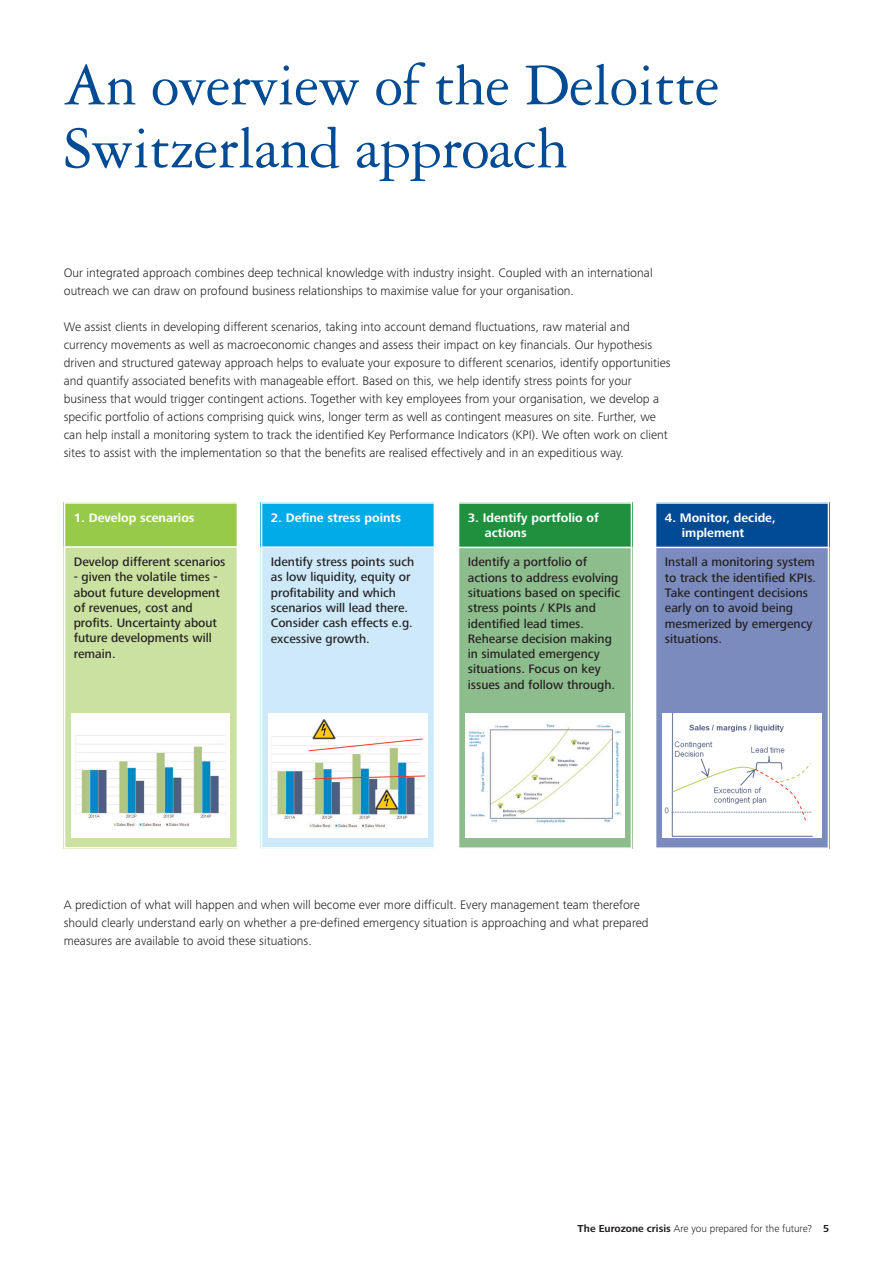
<style>
.page{position:relative;width:893px;height:1263px;background:#fff}
.page>*{position:absolute;margin:0;border:0;box-sizing:border-box;transform-origin:0 0}
.t1{font:63px/63px "Garamond 3 LT Std";letter-spacing:-.01em;color:#014a94}
.t2{font:300 12.75px/18px "Frutiger Next Pro";color:#231f20}
.t3{font:500 12.75px/15.3px "Frutiger Next Pro";color:#231f20}
.t4{font:700 12.75px/15.3px "Frutiger Next Pro";color:#fff}
.t5{font:300 10.5px "Frutiger Next Pro";color:#231f20}
.s1{font-weight:700}
</style>
<div class="page">
<div style="left:64px;top:502px;width:174px;height:45px;background:#97ca49"></div>
<div style="left:64px;top:547px;width:174px;height:301px;background:#cae1a1"></div>
<hr style="left:64px;top:502px;width:1px;height:346px;background:#fff">
<hr style="left:237px;top:502px;width:1px;height:346px;background:#fff">
<hr style="left:64px;top:502px;width:174px;height:2px;background:#fff">
<hr style="left:64px;top:546px;width:174px;height:2px;background:#fff">
<hr style="left:64px;top:847px;width:174px;height:1px;background:#fff">
<div style="left:261px;top:502px;width:174px;height:45px;background:#00abe7"></div>
<div style="left:261px;top:547px;width:174px;height:302px;background:#cee9f9"></div>
<hr style="left:261px;top:502px;width:1px;height:347px;background:#fff">
<hr style="left:434px;top:502px;width:1px;height:347px;background:#fff">
<hr style="left:261px;top:502px;width:174px;height:2px;background:#fff">
<hr style="left:261px;top:546px;width:174px;height:2px;background:#fff">
<hr style="left:261px;top:847px;width:174px;height:2px;background:#fff">
<div style="left:458px;top:502px;width:174px;height:45px;background:#1f913e"></div>
<div style="left:458px;top:547px;width:174px;height:302px;background:#8ebd8d"></div>
<hr style="left:458px;top:502px;width:1px;height:347px;background:#fff">
<hr style="left:631px;top:502px;width:1px;height:347px;background:#fff">
<hr style="left:458px;top:502px;width:174px;height:2px;background:#fff">
<hr style="left:458px;top:547px;width:174px;height:1px;background:#fff">
<hr style="left:458px;top:847px;width:174px;height:2px;background:#fff">
<div style="left:655px;top:502px;width:174px;height:45px;background:#014a94"></div>
<div style="left:655px;top:547px;width:174px;height:302px;background:#7b8bbe"></div>
<hr style="left:655px;top:502px;width:1px;height:347px;background:#fff">
<hr style="left:828px;top:502px;width:1px;height:347px;background:#fff">
<hr style="left:655px;top:502px;width:174px;height:2px;background:#fff">
<hr style="left:655px;top:547px;width:174px;height:1px;background:#fff">
<hr style="left:655px;top:847px;width:174px;height:2px;background:#fff">
<img style="left:466px;top:714px;width:158px;height:123px">
<img style="left:663px;top:714px;width:158px;height:123px">
<img style="left:269px;top:714px;width:159px;height:123px">
<img style="left:71px;top:714px;width:159px;height:123px">
<h1 class="t1" style="left:64px;top:59px;width:657px">An overview of the Deloitte<br>Switzerland approach</h1>
<p class="t2" style="left:64px;top:265px;width:590px">Our integrated approach combines deep technical knowledge with industry insight. Coupled with an international outreach we can draw on profound business relationships to maximise value for your organisation.</p>
<p class="t2" style="left:64px;top:319px;width:608px">We assist clients in developing different scenarios, taking into account demand fluctuations, raw material and currency movements as well as macroeconomic changes and assess their impact on key financials. Our hypothesis driven and structured gateway approach helps to evaluate your exposure to different scenarios, identify opportunities and quantify associated benefits with manageable effort. Based on this, we help identify stress points for your business that would trigger contingent actions. Together with key employees from your organisation, we develop a specific portfolio of actions comprising quick wins, longer term as well as contingent measures on site. Further, we can help install a monitoring system to track the identified Key Performance Indicators (KPI). We often work on client sites to assist with the implementation so that the benefits are realised effectively and in an expeditious way.</p>
<p class="t4" style="left:74px;top:511px;width:122px">1. Develop scenarios</p>
<p class="t3" style="left:74px;top:555px;width:153px">Develop different scenarios</p>
<p class="t3" style="left:74px;top:571px;width:148px">- given the volatile times - about future development of revenues, cost and profits. Uncertainty about future developments will remain.</p>
<p class="t4" style="left:271px;top:511px;width:132px">2. Define stress points</p>
<p class="t3" style="left:271px;top:556px;width:145px">Identify stress points such as low liquidity, equity or profitability and which scenarios will lead there.<br>Consider cash effects e.g. excessive growth.</p>
<p class="t4" style="left:485px;top:511px;width:115px;text-indent:-17px">3. Identify portfolio of actions</p>
<p class="t3" style="left:468px;top:556px;width:154px">Identify a portfolio of actions to address evolving situations based on specific stress points / KPIs and identified lead times.<br>Rehearse decision making in simulated emergency situations. Focus on key issues and follow through.</p>
<p class="t4" style="left:682px;top:511px;width:95px;text-indent:-17px">4. Monitor, decide, implement</p>
<p class="t3" style="left:665px;top:556px;width:153px">Install a monitoring system to track the identified KPIs.<br>Take contingent decisions early on to avoid being mesmerized by emergency situations.</p>
<p class="t2" style="left:64px;top:897px;width:586px">A prediction of what will happen and when will become ever more difficult. Every management team therefore should clearly understand early on whether a pre-defined emergency situation is approaching and what prepared measures are available to avoid these situations.</p>
<p class="t5" style="left:577px;top:1225px;width:253px"><span class="s1">The Eurozone crisis</span> Are you prepared for the future? <span class="s1">5</span></p>
</div>
